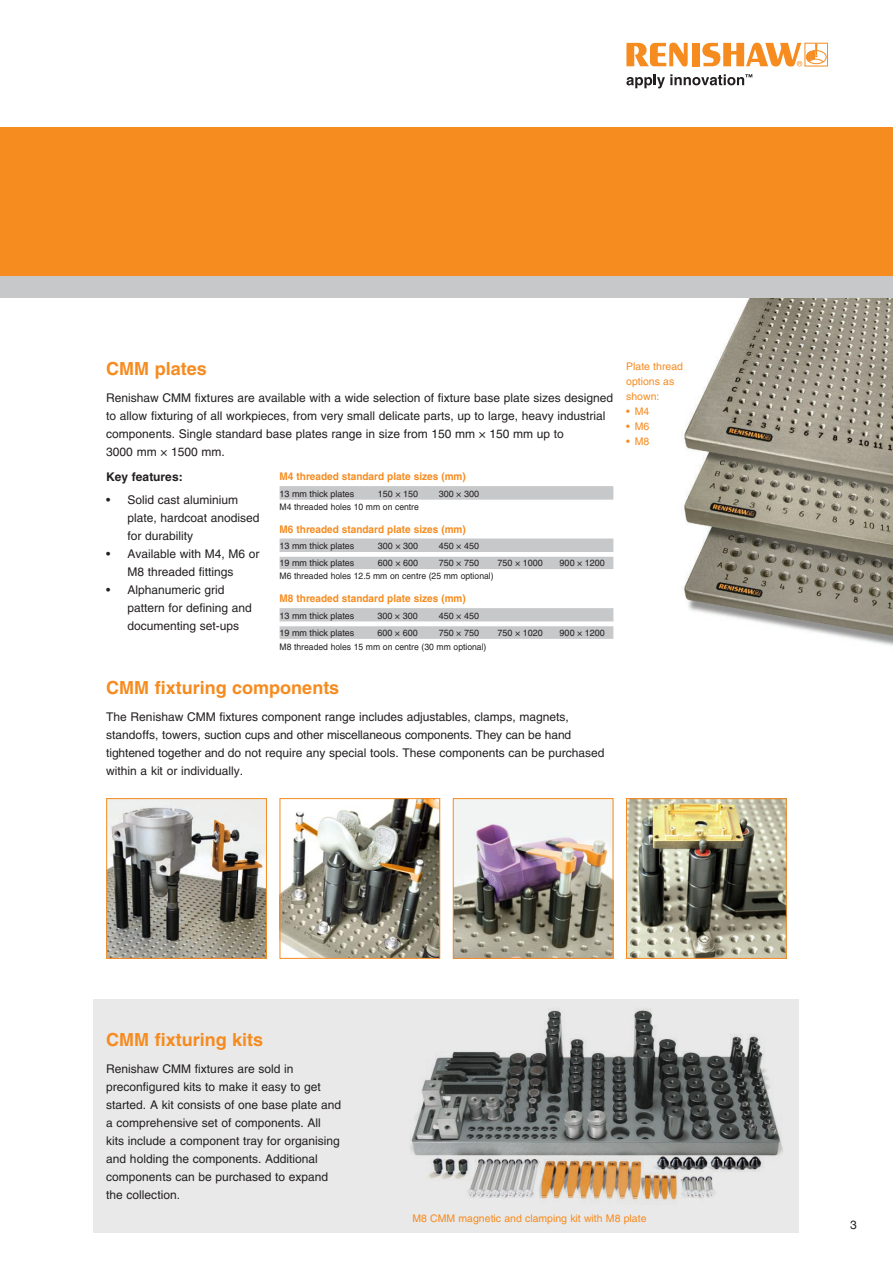
<style>
.page{position:relative;width:893px;height:1263px;background:#fff}
.page>*{position:absolute;margin:0;border:0;box-sizing:border-box;transform-origin:0 0}
._12pt_subhead{font:700 18px "Helvetica";color:#f68b1f}
._8pt_text{font:12px/18px "Helvetica";color:#231f20}
._8pt_bullets_first_l{font:700 12px "Helvetica";color:#231f20}
._8pt_bullets{font:700 10.5px "Helvetica";color:#f68b1f;scale:.95 1}
.t1{font:10.5px/15px "Helvetica";color:#f68b1f}
._8pt_bullets-2{font:9px "Helvetica";color:#231f20}
._8pt_bullets-3{font:9px "Helvetica";color:#231f20;scale:.95 1}
</style>
<div class="page">
<img style="left:683px;top:298px;width:210px;height:348px">
<div style="left:0;top:128px;width:893px;height:148px;background:#f68b1f"></div>
<div style="left:0;top:276px;width:893px;height:22px;background:#c7c8ca"></div>
<svg style="left:94px;top:999px;width:705px;height:234px;background:#c6c5c3"></svg>
<svg style="left:626px;top:43px;width:62px;height:24px"></svg>
<div style="left:692px;top:43px;width:8px;height:23px;background:#f68b1f"></div>
<div style="left:805px;top:43px;width:23px;height:23px;border:1px solid #f68b1f"></div>
<div style="left:806px;top:50px;width:20px;height:14px;border:1px solid #f68b1f;border-radius:50%"></div>
<svg style="left:702px;top:43px;width:122px;height:24px"></svg>
<svg style="left:626px;top:74px;width:126px;height:14px"></svg>
<img style="left:108px;top:800px;width:157px;height:157px">
<div style="left:106px;top:798px;width:161px;height:161px;border:1px solid #f68b1f"></div>
<img style="left:282px;top:800px;width:156px;height:157px">
<div style="left:280px;top:798px;width:160px;height:161px;border:1px solid #f68b1f"></div>
<img style="left:455px;top:800px;width:156px;height:157px">
<div style="left:453px;top:798px;width:160px;height:161px;border:1px solid #f68b1f"></div>
<img style="left:628px;top:800px;width:157px;height:157px">
<div style="left:626px;top:798px;width:161px;height:161px;border:1px solid #f68b1f"></div>
<svg style="left:280px;top:486px;width:333px;height:14px;background:#c8c9cb"></svg>
<svg style="left:280px;top:538px;width:333px;height:31px"></svg>
<svg style="left:280px;top:608px;width:333px;height:31px;background:#d0d1d2"></svg>
<p class="_12pt_subhead" style="left:106px;top:358px;width:102px">CMM plates</p>
<p class="_8pt_text" style="left:106px;top:389px;width:508px">Renishaw CMM fixtures are available with a wide selection of fixture base plate sizes designed to allow fixturing of all workpieces, from very small delicate parts, up to large, heavy industrial components. Single standard base plates range in size from 150 mm × 150 mm up to<br>3000 mm × 1500 mm.</p>
<p class="_8pt_bullets_first_l" style="left:106px;top:470px;width:78px">Key features:</p>
<p class="_8pt_text" style="left:128px;top:490px;width:134px;text-indent:-21px">• Solid cast aluminium plate, hardcoat anodised for durability</p>
<p class="_8pt_text" style="left:106px;top:544px;width:155px;text-align:center">• Available with M4, M6 or<br>M8 threaded fittings</p>
<p class="_8pt_text" style="left:128px;top:580px;width:126px;text-indent:-21px">• Alphanumeric grid pattern for defining and documenting set-ups</p>
<p class="_8pt_bullets" style="left:280px;top:470px;width:198px">M4 threaded standard plate sizes (mm)</p>
<p class="_8pt_bullets-2" style="left:280px;top:488px;width:76px">13 mm thick plates</p>
<p class="_8pt_bullets-2" style="left:378px;top:488px;width:42px">150 × 150</p>
<p class="_8pt_bullets-2" style="left:439px;top:488px;width:42px">300 × 300</p>
<p class="_8pt_bullets-3" style="left:280px;top:501px;width:148px">M4 threaded holes 10 mm on centre</p>
<p class="_8pt_bullets" style="left:280px;top:522px;width:198px">M6 threaded standard plate sizes (mm)</p>
<p class="_8pt_bullets-2" style="left:280px;top:541px;width:76px">13 mm thick plates</p>
<p class="_8pt_bullets-2" style="left:378px;top:541px;width:42px">300 × 300</p>
<p class="_8pt_bullets-2" style="left:439px;top:541px;width:42px">450 × 450</p>
<p class="_8pt_bullets-2" style="left:280px;top:558px;width:76px">19 mm thick plates</p>
<p class="_8pt_bullets-2" style="left:378px;top:558px;width:42px">600 × 600</p>
<p class="_8pt_bullets-2" style="left:439px;top:558px;width:42px">750 × 750</p>
<p class="_8pt_bullets-2" style="left:497px;top:558px;width:47px">750 × 1000</p>
<p class="_8pt_bullets-2" style="left:560px;top:558px;width:47px">900 × 1200</p>
<p class="_8pt_bullets-3" style="left:280px;top:571px;width:227px">M6 threaded holes 12.5 mm on centre (25 mm optional)</p>
<p class="_8pt_bullets" style="left:280px;top:592px;width:198px">M8 threaded standard plate sizes (mm)</p>
<p class="_8pt_bullets-2" style="left:280px;top:610px;width:76px">13 mm thick plates</p>
<p class="_8pt_bullets-2" style="left:377px;top:610px;width:42px">300 × 300</p>
<p class="_8pt_bullets-2" style="left:439px;top:610px;width:42px">450 × 450</p>
<p class="_8pt_bullets-2" style="left:280px;top:628px;width:76px">19 mm thick plates</p>
<p class="_8pt_bullets-2" style="left:377px;top:628px;width:42px">600 × 600</p>
<p class="_8pt_bullets-2" style="left:439px;top:628px;width:42px">750 × 750</p>
<p class="_8pt_bullets-2" style="left:497px;top:628px;width:47px">750 × 1020</p>
<p class="_8pt_bullets-2" style="left:560px;top:628px;width:47px">900 × 1200</p>
<p class="_8pt_bullets-3" style="left:280px;top:642px;width:219px">M8 threaded holes 15 mm on centre (30 mm optional)</p>
<p class="_12pt_subhead" style="left:106px;top:677px;width:235px">CMM fixturing components</p>
<p class="_8pt_text" style="left:106px;top:708px;width:500px">The Renishaw CMM fixtures component range includes adjustables, clamps, magnets, standoffs, towers, suction cups and other miscellaneous components. They can be hand tightened together and do not require any special tools. These components can be purchased within a kit or individually.</p>
<p class="t1" style="left:626px;top:358px;width:58px">Plate thread options as shown:</p>
<p class="t1" style="left:626px;top:403px;width:25px">• M4</p>
<p class="t1" style="left:626px;top:418px;width:25px">• M6</p>
<p class="t1" style="left:626px;top:433px;width:25px">• M8</p>
<p class="_12pt_subhead" style="left:106px;top:1029px;width:159px">CMM fixturing kits</p>
<p class="_8pt_text" style="left:106px;top:1060px;width:236px">Renishaw CMM fixtures are sold in preconfigured kits to make it easy to get started. A kit consists of one base plate and a comprehensive set of components. All kits include a component tray for organising and holding the components. Additional components can be purchased to expand the collection.</p>
<p class="t1" style="left:412px;top:1210px;width:236px">M8 CMM magnetic and clamping kit with M8 plate</p>
<p class="_8pt_text" style="left:850px;top:1216px;width:8px">3</p>
</div>
